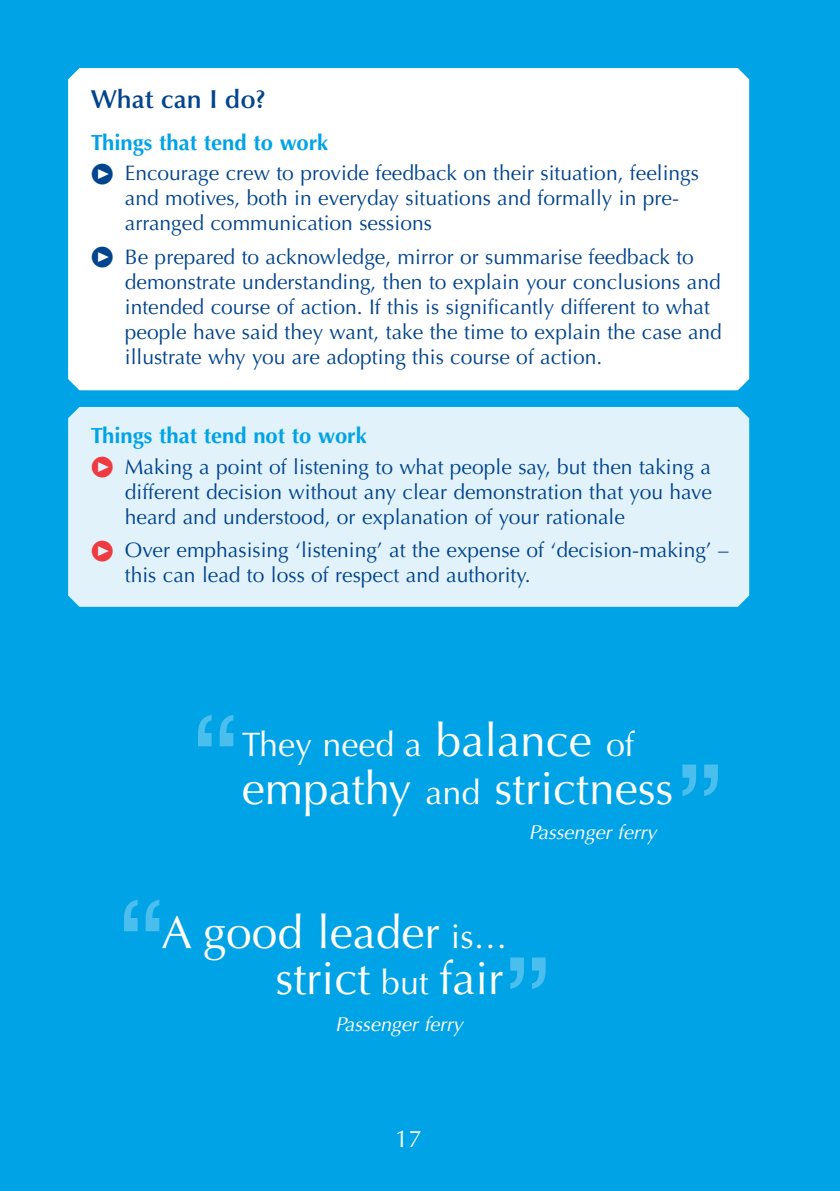
<style>
.page{position:relative;width:840px;height:1191px;background:#fff}
.page>*{position:absolute;margin:0;border:0;box-sizing:border-box;transform-origin:0 0}
.t1{font:125.2px "Helvetica";color:#4abfee;scale:1.05 1}
.t2{font:46px/46px "Optima";color:#fff;text-align:right}
.t3{font:34px "Optima";color:#fff}
.t4{font:600 26px "Optima";color:#02448d}
.t5{font:24px "Optima";color:#fff}
.t6{font:700 22px "Optima";color:#00a3e5}
.t7{font:21px/25px "Optima";color:#02448d}
.t8{font:italic 20px "Optima";color:#fff}
.s1{font-family:"Meta Black Expert";font-size:28px}
.s2{font-family:"Meta Black Expert";font-size:28px;color:#ee3a41}
.s3{font-size:46px}
.s4{font-size:34px}
</style>
<div class="page">
<div style="left:0;top:0;width:839px;height:1191px;background:#00a3e5"></div>
<div style="left:68px;top:68px;width:680px;height:322px;background:#fff"></div>
<div style="left:68px;top:407px;width:680px;height:200px;background:#e1f2fb"></div>
<p class="t4" style="left:91px;top:88px;width:176px">What can I do?</p>
<p class="t6" style="left:91px;top:133px;width:239px">Things that tend to work</p>
<p class="t7" style="left:125px;top:163px;width:575px;text-indent:-34px"><span class="s1">X</span> Encourage crew to provide feedback on their situation, feelings and motives, both in everyday situations and formally in pre&shy;arranged communication sessions</p>
<p class="t7" style="left:125px;top:246px;width:598px;text-indent:-34px"><span class="s1">X</span> Be prepared to acknowledge, mirror or summarise feedback to demonstrate understanding, then to explain your conclusions and intended course of action. If this is significantly different to what people have said they want, take the time to explain the case and illustrate why you are adopting this course of action.</p>
<p class="t6" style="left:91px;top:426px;width:277px">Things that tend not to work</p>
<p class="t7" style="left:125px;top:456px;width:588px;text-align:justify;text-indent:-34px"><span class="s2">X</span> Making a point of listening to what people say, but then taking a different decision without any clear demonstration that you have heard and understood, or explanation of your rationale</p>
<p class="t7" style="left:125px;top:540px;width:605px;text-indent:-34px"><span class="s2">X</span> Over emphasising ‘listening’ at the expense of ‘decision-making’ – this can lead to loss of respect and authority.</p>
<h1 class="t1" style="left:193px;top:715px;width:43px">“</h1>
<h3 class="t3" style="left:241px;top:730px;width:394px">They need a <span class="s3">balance</span> of</h3>
<h2 class="t2" style="left:241px;top:770px;width:433px">empathy <span class="s4">and</span> strictness</h2>
<p class="t8" style="left:528px;top:823px;width:129px">Passenger ferry</p>
<h1 class="t1" style="left:678px;top:764px;width:43px">”</h1>
<h1 class="t1" style="left:119px;top:900px;width:43px">“</h1>
<h2 class="t2" style="left:161px;top:913px;width:347px">A good leader <span class="s4">is… </span>strict <span class="s4">but</span> fair</h2>
<h1 class="t1" style="left:506px;top:957px;width:43px">”</h1>
<p class="t8" style="left:335px;top:1015px;width:129px">Passenger ferry</p>
<p class="t5" style="left:395px;top:1128px;width:28px">17</p>
</div>
